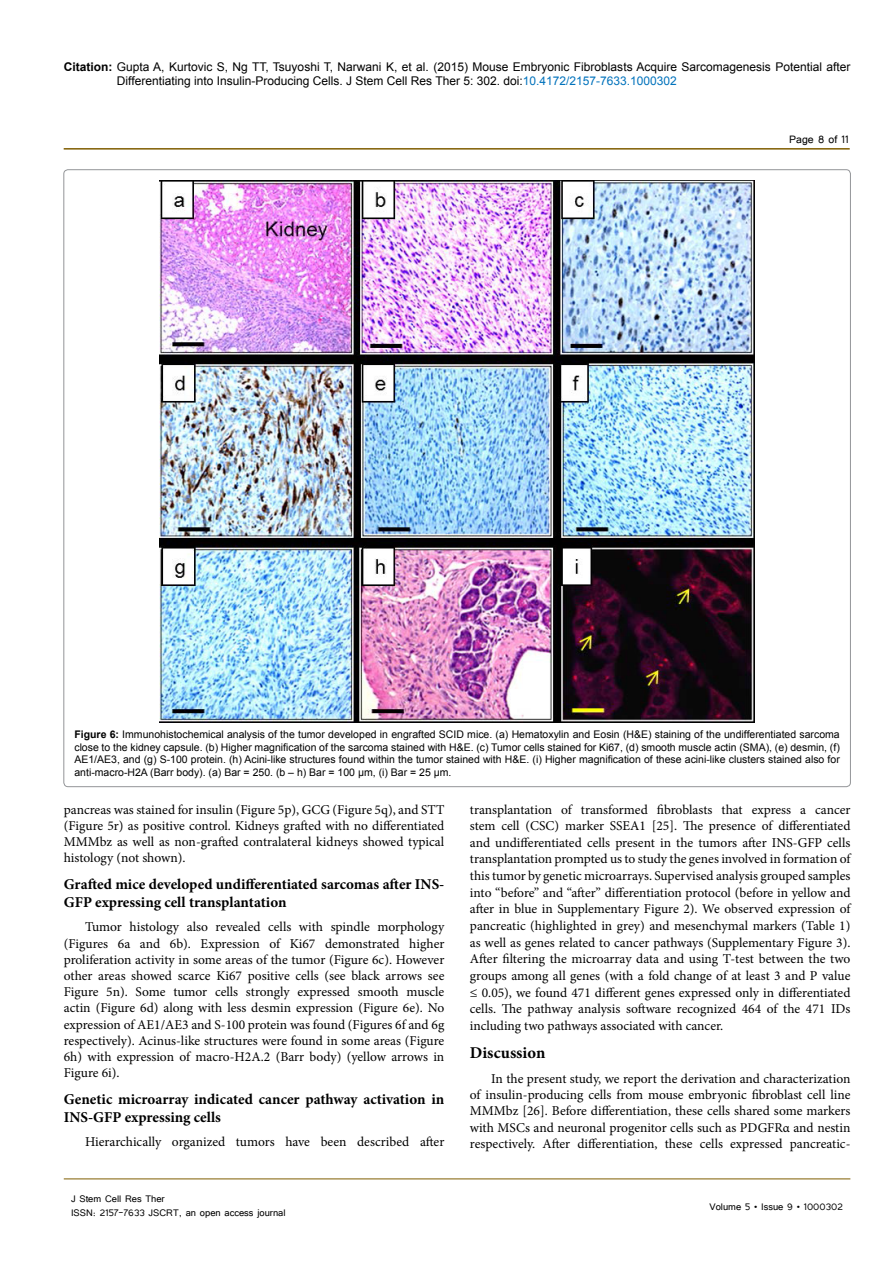
<style>
.page{position:relative;width:893px;height:1263px;background:#fff}
.page>*{position:absolute;margin:0;border:0;box-sizing:border-box;transform-origin:0 0}
.Sh{font:700 16.5px "Minion Pro";color:#000}
.SSH{font:700 15px/18px "Minion Pro";color:#000}
.Normal__Web{font:13.5px/16.2px "Minion Pro";color:#000;text-align:justify}
.t1{font:13.5px "Tunga";color:#000}
.t2{font:12px/14.4px "Arial";color:#000}
.t3{font:12px/14.4px "Tunga";color:#000}
.t4{font:10.5px/12.6px "Arial";color:#000;text-align:justify}
.s1{font-weight:700}
.s2{color:#0072bc}
</style>
<div class="page">
<hr style="left:64px;top:148px;width:786px;height:2px;background:#7f5d00">
<hr style="left:64px;top:1179px;width:786px;height:1px;background:#7f5d00">
<img style="left:159px;top:180px;width:596px;height:542px">
<p class="t2" style="left:117px;top:60px;width:735px;text-indent:-53px"><span class="s1">Citation:</span> Gupta A, Kurtovic S, Ng TT, Tsuyoshi T, Narwani K, et al. (2015) Mouse Embryonic Fibroblasts Acquire Sarcomagenesis Potential after<br>Differentiating into Insulin-Producing Cells. J Stem Cell Res Ther 5: 302. doi:<span class="s2">10.4172/2157-7633.1000302</span></p>
<p class="t1" style="left:789px;top:131px;width:61px">Page 8 of 11</p>
<p class="t4" style="left:74px;top:728px;width:767px"><span class="s1">Figure 6:</span> Immunohistochemical analysis of the tumor developed in engrafted SCID mice. (a) Hematoxylin and Eosin (H&amp;E) staining of the undifferentiated sarcoma close to the kidney capsule. (b) Higher magnification of the sarcoma stained with H&amp;E. (c) Tumor cells stained for Ki67, (d) smooth muscle actin (SMA), (e) desmin, (f)<br>AE1/AE3, and (g) S-100 protein. (h) Acini-like structures found within the tumor stained with H&amp;E. (i) Higher magnification of these acini-like clusters stained also for anti-macro-H2A (Barr body). (a) Bar = 250. (b – h) Bar = 100 μm, (i) Bar = 25 μm.</p>
<p class="Normal__Web" style="left:64px;top:801px;width:382px">pancreas was stained for insulin (Figure 5p), GCG (Figure 5q), and STT (Figure 5r) as positive control. Kidneys grafted with no differentiated MMMbz as well as non-grafted contralateral kidneys showed typical histology (not shown).</p>
<p class="SSH" style="left:64px;top:875px;width:382px">Grafted mice developed undifferentiated sarcomas after INS-<br>GFP expressing cell transplantation</p>
<p class="Normal__Web" style="left:64px;top:919px;width:382px;text-indent:21px">Tumor histology also revealed cells with spindle morphology (Figures 6a and 6b). Expression of Ki67 demonstrated higher proliferation activity in some areas of the tumor (Figure 6c). However other areas showed scarce Ki67 positive cells (see black arrows see Figure 5n). Some tumor cells strongly expressed smooth muscle actin (Figure 6d) along with less desmin expression (Figure 6e). No expression of AE1/AE3 and S-100 protein was found (Figures 6f and 6g respectively). Acinus-like structures were found in some areas (Figure 6h) with expression of macro-H2A.2 (Barr body) (yellow arrows in Figure 6i).</p>
<p class="SSH" style="left:64px;top:1090px;width:382px">Genetic microarray indicated cancer pathway activation in<br>INS-GFP expressing cells</p>
<p class="Normal__Web" style="left:85px;top:1134px;width:361px">Hierarchically organized tumors have been described after</p>
<p class="t3" style="left:71px;top:1190px;width:216px">J Stem Cell Res Ther<br>ISSN: 2157-7633 JSCRT, an open access journal</p>
<p class="Normal__Web" style="left:470px;top:801px;width:382px;line-height:16.6px">transplantation of transformed fibroblasts that express a cancer stem cell (CSC) marker SSEA1 [25]. The presence of differentiated and undifferentiated cells present in the tumors after INS-GFP cells transplantation prompted us to study the genes involved in formation of this tumor by genetic microarrays. Supervised analysis grouped samples into “before” and “after” differentiation protocol (before in yellow and after in blue in Supplementary Figure 2). We observed expression of pancreatic (highlighted in grey) and mesenchymal markers (Table 1) as well as genes related to cancer pathways (Supplementary Figure 3).<br>After filtering the microarray data and using T-test between the two groups among all genes (with a fold change of at least 3 and P value ≤ 0.05), we found 471 different genes expressed only in differentiated cells. The pathway analysis software recognized 464 of the 471 IDs including two pathways associated with cancer.</p>
<p class="Sh" style="left:470px;top:1041px;width:77px">Discussion</p>
<p class="Normal__Web" style="left:470px;top:1071px;width:382px;text-indent:21px">In the present study, we report the derivation and characterization of insulin-producing cells from mouse embryonic fibroblast cell line MMMbz [26]. Before differentiation, these cells shared some markers with MSCs and neuronal progenitor cells such as PDGFRα and nestin respectively. After differentiation, these cells expressed pancreatic-</p>
<p class="t3" style="left:709px;top:1199px;width:135px">Volume 5 • Issue 9 • 1000302</p>
</div>
